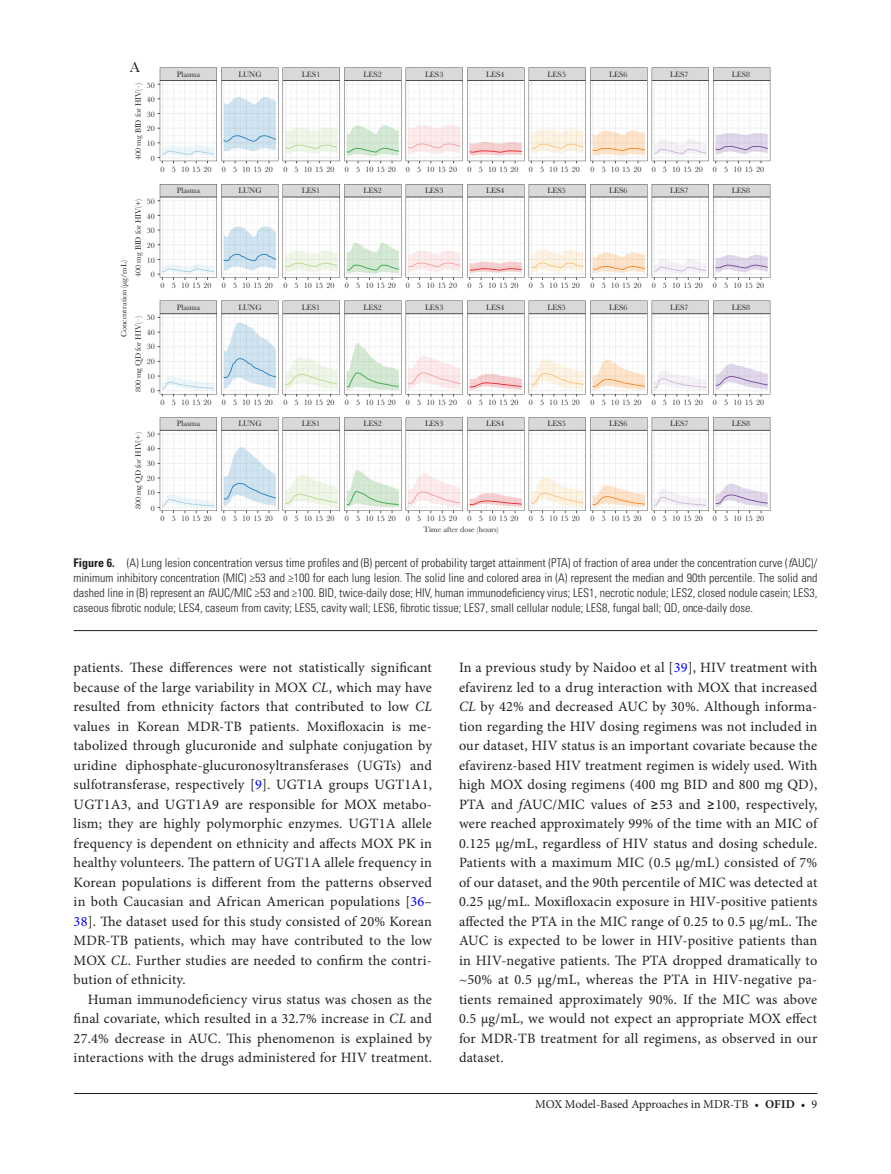
<style>
.page{position:relative;width:891px;height:1174px;background:#fff}
.page>*{position:absolute;margin:0;border:0;box-sizing:border-box;transform-origin:0 0}
.t1{font:15px "Baskerville MT Std";color:#231f20}
.TextInd{font:14.25px/19.5px "Minion Pro";letter-spacing:.015em;color:#231f20;text-align:justify}
.TabBody{font:300 condensed 12px/15px "Univers LT Std";color:#231f20;text-align:justify}
.t2{font:12px "Minion Pro";letter-spacing:-.005em;color:#231f20}
.t3{font:8.1px/14.5px "Baskerville MT Std";color:#231f20;text-align:justify}
.s1{font-weight:700}
.s2{font-style:italic}
.s3{color:#00f}
.s4{font-family:"Arial MT Std"}
</style>
<div class="page">
<hr style="left:74px;top:1093px;width:743px;height:1px;background:#231f20">
<img style="left:157px;top:67px;width:614px;height:447px">
<hr style="left:74px;top:630px;width:743px;height:1px;background:#231f20">
<p class="t1" style="left:130px;top:58px;width:12px">A</p>
<p class="t3" style="left:147px;top:78px;width:10px">50</p>
<p class="t3" style="left:131px;top:160px;width:78px;rotate:-90deg">400 mg BID for HIV(–)</p>
<p class="t3" style="left:147px;top:92px;width:10px">40<br>30<br>20<br>10</p>
<p class="t3" style="left:151px;top:151px;width:6px">0</p>
<p class="t3" style="left:177px;top:67px;width:25px">Plasma</p>
<p class="t3" style="left:238px;top:67px;width:25px">LUNG</p>
<p class="t3" style="left:302px;top:67px;width:20px">LES1</p>
<p class="t3" style="left:364px;top:67px;width:20px">LES2</p>
<p class="t3" style="left:425px;top:67px;width:20px">LES3</p>
<p class="t3" style="left:486px;top:67px;width:20px">LES4</p>
<p class="t3" style="left:548px;top:67px;width:20px">LES5</p>
<p class="t3" style="left:609px;top:67px;width:20px">LES6</p>
<p class="t3" style="left:670px;top:67px;width:20px">LES7</p>
<p class="t3" style="left:732px;top:67px;width:20px">LES8</p>
<p class="t3" style="left:160px;top:162px;width:114px">0 5 101520 0 5 101520</p>
<p class="t3" style="left:283px;top:162px;width:53px">0 5 101520</p>
<p class="t3" style="left:345px;top:162px;width:114px">0 5 101520 0 5 101520</p>
<p class="t3" style="left:467px;top:162px;width:114px">0 5 101520 0 5 101520</p>
<p class="t3" style="left:590px;top:162px;width:175px">0 5 101520 0 5 101520 0 5 101520</p>
<p class="t3" style="left:177px;top:184px;width:25px">Plasma</p>
<p class="t3" style="left:238px;top:184px;width:25px">LUNG</p>
<p class="t3" style="left:302px;top:184px;width:20px">LES1</p>
<p class="t3" style="left:363px;top:184px;width:20px">LES2</p>
<p class="t3" style="left:425px;top:184px;width:20px">LES3</p>
<p class="t3" style="left:486px;top:184px;width:20px">LES4</p>
<p class="t3" style="left:548px;top:184px;width:20px">LES5</p>
<p class="t3" style="left:609px;top:184px;width:20px">LES6</p>
<p class="t3" style="left:670px;top:184px;width:20px">LES7</p>
<p class="t3" style="left:732px;top:184px;width:20px">LES8</p>
<p class="t3" style="left:147px;top:194px;width:10px">50</p>
<p class="t3" style="left:131px;top:277px;width:80px;rotate:-90deg">400 mg BID for HIV(+)</p>
<p class="t3" style="left:147px;top:209px;width:10px">40<br>30<br>20<br>10</p>
<p class="t3" style="left:117px;top:337px;width:78px;rotate:-90deg">Concentration (µg/mL)</p>
<p class="t3" style="left:151px;top:267px;width:6px">0</p>
<p class="t3" style="left:160px;top:278px;width:114px">0 5 101520 0 5 101520</p>
<p class="t3" style="left:283px;top:278px;width:53px">0 5 101520</p>
<p class="t3" style="left:345px;top:278px;width:114px">0 5 101520 0 5 101520</p>
<p class="t3" style="left:467px;top:278px;width:114px">0 5 101520 0 5 101520</p>
<p class="t3" style="left:590px;top:278px;width:175px">0 5 101520 0 5 101520 0 5 101520</p>
<p class="t3" style="left:177px;top:300px;width:25px">Plasma</p>
<p class="t3" style="left:238px;top:300px;width:25px">LUNG</p>
<p class="t3" style="left:302px;top:300px;width:20px">LES1</p>
<p class="t3" style="left:363px;top:300px;width:20px">LES2</p>
<p class="t3" style="left:425px;top:300px;width:20px">LES3</p>
<p class="t3" style="left:486px;top:300px;width:20px">LES4</p>
<p class="t3" style="left:548px;top:300px;width:20px">LES5</p>
<p class="t3" style="left:609px;top:300px;width:20px">LES6</p>
<p class="t3" style="left:670px;top:300px;width:20px">LES7</p>
<p class="t3" style="left:732px;top:300px;width:20px">LES8</p>
<p class="t3" style="left:147px;top:310px;width:10px">50</p>
<p class="t3" style="left:131px;top:392px;width:77px;rotate:-90deg">800 mg QD for HIV(–)</p>
<p class="t3" style="left:147px;top:325px;width:10px">40<br>30<br>20<br>10</p>
<p class="t3" style="left:151px;top:383px;width:6px">0</p>
<p class="t3" style="left:160px;top:395px;width:114px">0 5 101520 0 5 101520</p>
<p class="t3" style="left:283px;top:395px;width:53px">0 5 101520</p>
<p class="t3" style="left:345px;top:395px;width:114px">0 5 101520 0 5 101520</p>
<p class="t3" style="left:467px;top:395px;width:114px">0 5 101520 0 5 101520</p>
<p class="t3" style="left:590px;top:395px;width:175px">0 5 101520 0 5 101520 0 5 101520</p>
<p class="t3" style="left:147px;top:427px;width:10px">50</p>
<p class="t3" style="left:131px;top:509px;width:79px;rotate:-90deg">800 mg QD for HIV(+)</p>
<p class="t3" style="left:147px;top:441px;width:10px">40<br>30<br>20<br>10</p>
<p class="t3" style="left:151px;top:501px;width:6px">0</p>
<p class="t3" style="left:177px;top:416px;width:25px">Plasma</p>
<p class="t3" style="left:238px;top:416px;width:25px">LUNG</p>
<p class="t3" style="left:302px;top:416px;width:20px">LES1</p>
<p class="t3" style="left:363px;top:416px;width:20px">LES2</p>
<p class="t3" style="left:425px;top:416px;width:20px">LES3</p>
<p class="t3" style="left:486px;top:416px;width:20px">LES4</p>
<p class="t3" style="left:548px;top:416px;width:20px">LES5</p>
<p class="t3" style="left:609px;top:416px;width:20px">LES6</p>
<p class="t3" style="left:670px;top:416px;width:20px">LES7</p>
<p class="t3" style="left:732px;top:416px;width:20px">LES8</p>
<p class="t3" style="left:160px;top:511px;width:114px">0 5 101520 0 5 101520</p>
<p class="t3" style="left:283px;top:511px;width:53px">0 5 101520</p>
<p class="t3" style="left:345px;top:511px;width:114px">0 5 101520 0 5 101520</p>
<p class="t3" style="left:467px;top:511px;width:114px">0 5 101520 0 5 101520</p>
<p class="t3" style="left:590px;top:511px;width:175px">0 5 101520 0 5 101520 0 5 101520</p>
<p class="t3" style="left:424px;top:523px;width:77px">Time after dose (hours)</p>
<p class="TabBody" style="left:74px;top:555px;width:745px"><span class="s1">Figure 6.</span> (A) Lung lesion concentration versus time profiles and (B) percent of probability target attainment (PTA) of fraction of area under the concentration curve (<span class="s2">f</span>AUC)/ minimum inhibitory concentration (MIC) ≥53 and ≥100 for each lung lesion. The solid line and colored area in (A) represent the median and 90th percentile. The solid and dashed line in (B) represent an <span class="s2">f</span>AUC/MIC ≥53 and ≥100. BID, twice-daily dose; HIV, human immunodeficiency virus; LES1, necrotic nodule; LES2, closed nodule casein; LES3, caseous fibrotic nodule; LES4, caseum from cavity; LES5, cavity wall; LES6, fibrotic tissue; LES7, small cellular nodule; LES8, fungal ball; QD, once-daily dose.</p>
<p class="TextInd" style="left:74px;top:658px;width:360px">patients. These differences were not statistically significant because of the large variability in MOX <span class="s2">CL</span>, which may have resulted from ethnicity factors that contributed to low <span class="s2">CL </span>values in Korean MDR-TB patients. Moxifloxacin is me&shy;tabolized through glucuronide and sulphate conjugation by uridine diphosphate-glucuronosyltransferases (UGTs) and sulfotransferase, respectively [<span class="s3">9</span>]. UGT1A groups UGT1A1, UGT1A3, and UGT1A9 are responsible for MOX metabo&shy;lism; they are highly polymorphic enzymes. UGT1A allele frequency is dependent on ethnicity and affects MOX PK in healthy volunteers. The pattern of UGT1A allele frequency in Korean populations is different from the patterns observed in both Caucasian and African American populations [<span class="s3">36</span>– <span class="s3">38</span>]. The dataset used for this study consisted of 20% Korean MDR-TB patients, which may have contributed to the low MOX <span class="s2">CL</span>. Further studies are needed to confirm the contri&shy;bution of ethnicity.</p>
<p class="TextInd" style="left:74px;top:989px;width:360px;text-indent:14px">Human immunodeficiency virus status was chosen as the final covariate, which resulted in a 32.7% increase in <span class="s2">CL</span> and 27.4% decrease in AUC. This phenomenon is explained by interactions with the drugs administered for HIV treatment.</p>
<p class="TextInd" style="left:459px;top:658px;width:360px">In a previous study by Naidoo et al [<span class="s3">39</span>], HIV treatment with efavirenz led to a drug interaction with MOX that increased <span class="s2">CL</span> by 42% and decreased AUC by 30%. Although informa&shy;tion regarding the HIV dosing regimens was not included in our dataset, HIV status is an important covariate because the efavirenz-based HIV treatment regimen is widely used. With high MOX dosing regimens (400 mg BID and 800 mg QD), PTA and <span class="s2">f</span>AUC/MIC values of <span class="s4">≥</span>53 and <span class="s4">≥</span>100, respectively, were reached approximately 99% of the time with an MIC of 0.125 µg/mL, regardless of HIV status and dosing schedule.<br>Patients with a maximum MIC (0.5 µg/mL) consisted of 7% of our dataset, and the 90th percentile of MIC was detected at 0.25 µg/mL. Moxifloxacin exposure in HIV-positive patients affected the PTA in the MIC range of 0.25 to 0.5 µg/mL. The AUC is expected to be lower in HIV-positive patients than in HIV-negative patients. The PTA dropped dramatically to ~50% at 0.5 µg/mL, whereas the PTA in HIV-negative pa&shy;tients remained approximately 90%. If the MIC was above 0.5 µg/mL, we would not expect an appropriate MOX effect for MDR-TB treatment for all regimens, as observed in our dataset.</p>
<p class="t2" style="left:535px;top:1096px;width:284px">MOX Model-Based Approaches in MDR-TB • <span class="s1">OFID</span> • 9</p>
</div>
